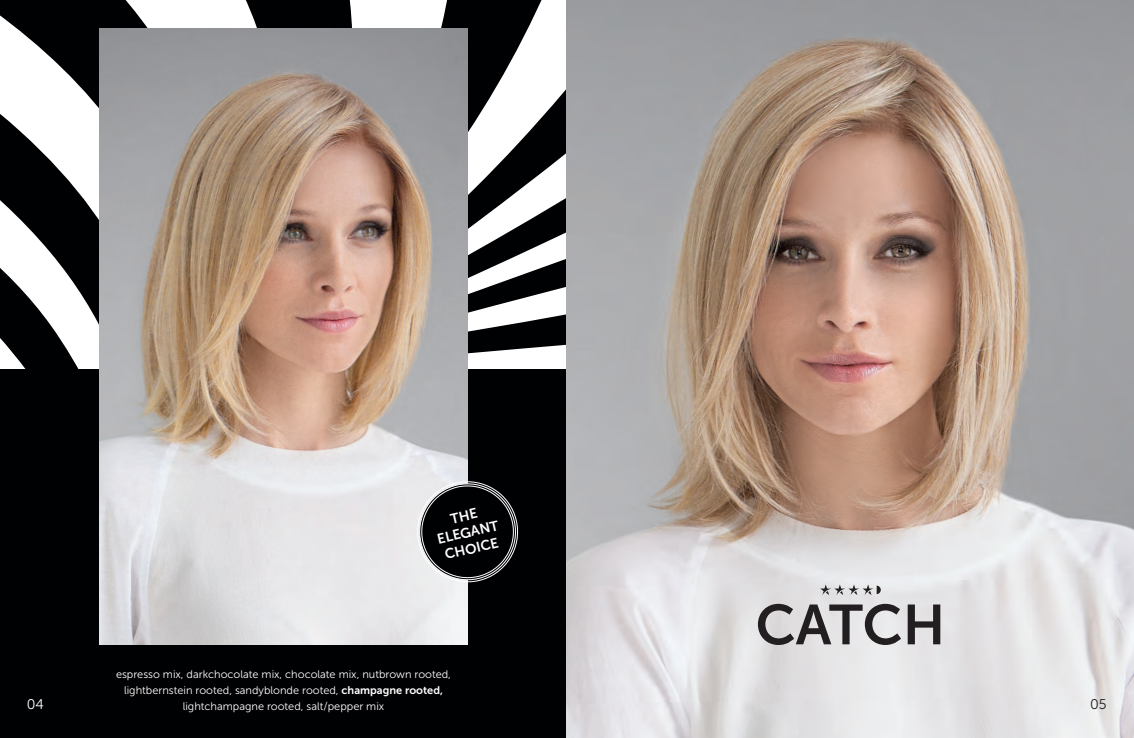
<style>
.page{position:relative;width:1134px;height:738px;background:#fff}
.page>*{position:absolute;margin:0;border:0;box-sizing:border-box;transform-origin:0 0}
.t1{font:56px "Museo Sans 700";letter-spacing:-.005em;color:#231f20}
.t2{font:14px/16.8px "Museo Sans 700";color:#fff;text-align:center}
.t3{font:14px "Museo Sans 300";color:#fff}
.t4{font:14px "Museo Sans 300";color:#231f20}
.t5{font:11px/16px "Museo Sans 300";color:#fff;text-align:center}
.s1{font-family:"Museo Sans 700"}
</style>
<div class="page">
<svg style="left:0;top:0;width:567px;height:369px"></svg>
<div style="left:0;top:369px;width:567px;height:368px;background:#000103"></div>
<img style="left:567px;top:0;width:567px;height:737px">
<img style="left:99px;top:28px;width:369px;height:615px">
<svg style="left:413px;top:476px;width:106px;height:110px"></svg>
<svg style="left:820px;top:584px;width:61px;height:10px"></svg>
<p class="t2" style="left:432px;top:514px;width:64px;rotate:-13deg">THE<br>ELEGANT<br>CHOICE</p>
<h1 class="t1" style="left:756px;top:593px;width:191px">CATCH</h1>
<p class="t5" style="left:116px;top:665px;width:336px">espresso mix, darkchocolate mix, chocolate mix, nutbrown rooted, lightbernstein rooted, sandyblonde rooted, <span class="s1">champagne rooted, </span>lightchampagne rooted, salt/pepper mix</p>
<p class="t3" style="left:27px;top:696px;width:19px">04</p>
<p class="t4" style="left:1090px;top:696px;width:18px">05</p>
</div>
